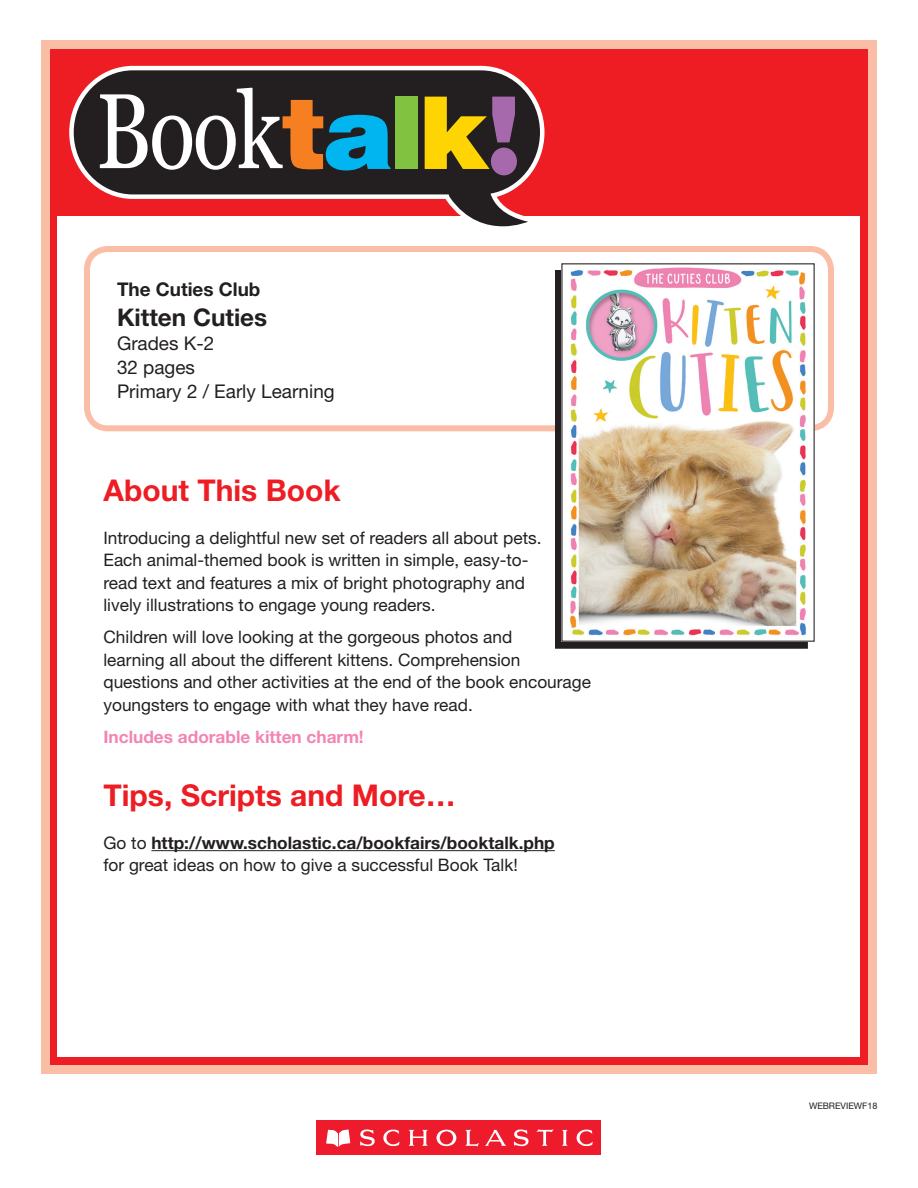
<style>
.page{position:relative;width:918px;height:1188px;background:#fff}
.page>*{position:absolute;margin:0;border:0;box-sizing:border-box;transform-origin:0 0}
.Head_01{font:700 30px "Helvetica Neue LT Std";color:#ee1d23}
.t1{font:700 24.3px "Helvetica Neue LT Std";color:#231f20}
.Blurb{font:18.9px "Helvetica Neue LT Std";color:#231f20}
.t2{font:700 18.9px "Helvetica Neue LT Std";color:#231f20}
.TX01_Second{font:17.25px/22.5px "Helvetica Neue LT Std";color:#231f20}
.TX01_Second-2{font:700 17.25px "Helvetica Neue LT Std";color:#f285b3}
.t3{font:9px "Helvetica Neue LT Std";color:#231f20}
.s1{font-weight:700}
</style>
<div class="page">
<div style="left:41px;top:40px;width:836px;height:1034px;background:#fabda6"></div>
<div style="left:50px;top:49px;width:818px;height:1016px;background:#ee1d23"></div>
<div style="left:58px;top:217px;width:802px;height:840px;background:#fff"></div>
<svg style="left:69px;top:66px;width:476px;height:161px;fill:#231f20"></svg>
<svg style="left:100px;top:88px;width:291px;height:82px;background:#586060"></svg>
<div style="left:395px;top:97px;width:23px;height:72px;background:#81c340"></div>
<svg style="left:425px;top:97px;width:92px;height:78px;background:#957730"></svg>
<div style="left:317px;top:1120px;width:284px;height:35px;background:#ee1b2d"></div>
<svg style="left:326px;top:1129px;width:267px;height:18px"></svg>
<hr style="left:151px;top:850px;width:404px;height:1px;background:#231f20">
<div style="left:84px;top:246px;width:750px;height:185px;border:6px solid #fabda6;border-radius:21px"></div>
<svg style="left:555px;top:270px;width:253px;height:378px;background:#494546"></svg>
<img style="left:564px;top:267px;width:248px;height:373px">
<p class="t2" style="left:117px;top:278px;width:145px">The Cuties Club</p>
<p class="t1" style="left:117px;top:303px;width:152px">Kitten Cuties</p>
<p class="Blurb" style="left:117px;top:332px;width:99px">Grades K-2</p>
<p class="Blurb" style="left:117px;top:356px;width:80px">32 pages</p>
<p class="Blurb" style="left:117px;top:380px;width:219px">Primary 2 / Early Learning</p>
<p class="Head_01" style="left:104px;top:472px;width:239px">About This Book</p>
<p class="TX01_Second" style="left:104px;top:526px;width:440px">Introducing a delightful new set of readers all about pets.<br>Each animal-themed book is written in simple, easy-to&shy;read text and features a mix of bright photography and lively illustrations to engage young readers.</p>
<p class="TX01_Second" style="left:104px;top:626px;width:489px">Children will love looking at the gorgeous photos and<br>learning all about the different kittens. Comprehension questions and other activities at the end of the book encourage youngsters to engage with what they have read.</p>
<p class="TX01_Second-2" style="left:104px;top:726px;width:262px">Includes adorable kitten charm!</p>
<p class="Head_01" style="left:104px;top:777px;width:354px">Tips, Scripts and More…</p>
<p class="TX01_Second" style="left:104px;top:831px;width:453px">Go to <span class="s1">http://www.scholastic.ca/bookfairs/booktalk.php </span>for great ideas on how to give a successful Book Talk!</p>
<p class="t3" style="left:809px;top:1100px;width:70px">WEBREVIEWF18</p>
</div>
